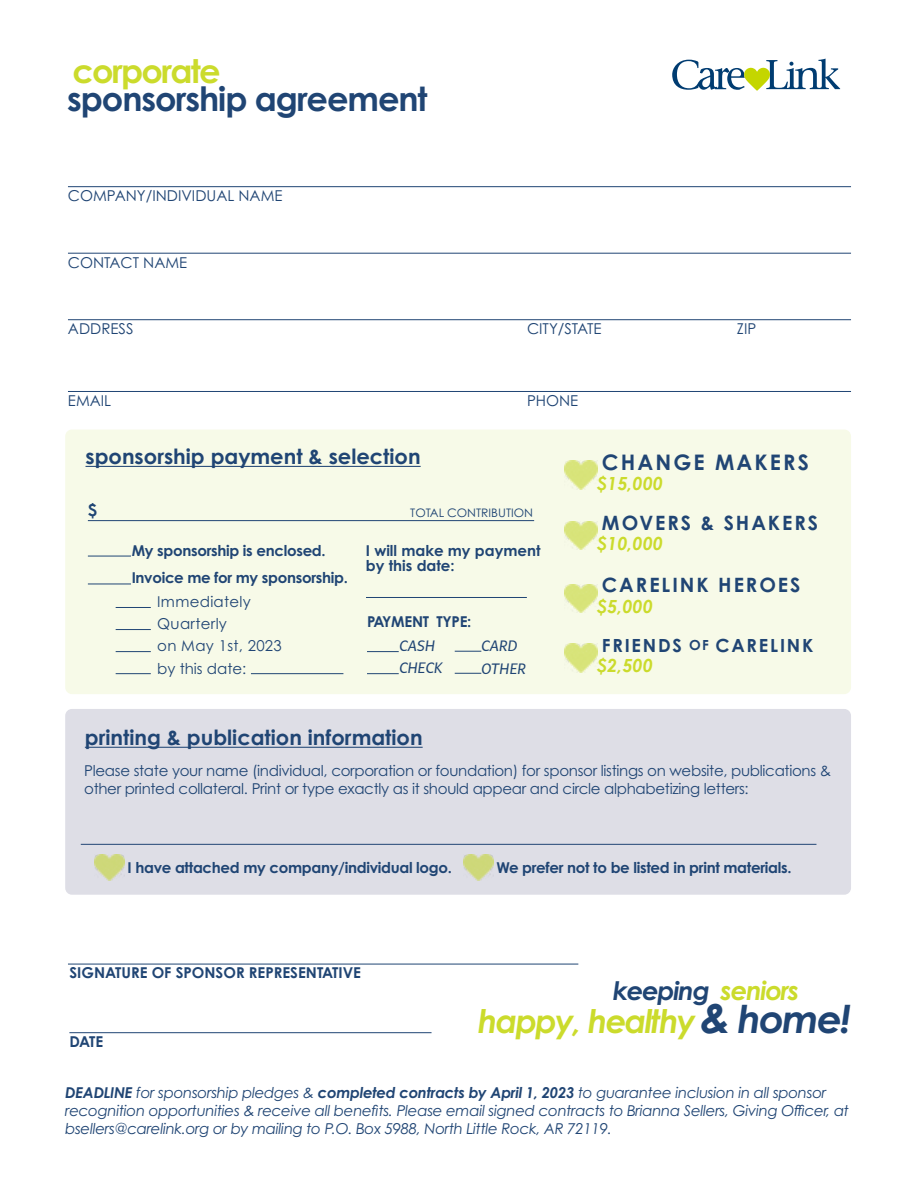
<style>
.page{position:relative;width:918px;height:1188px;background:#fff}
.page>*{position:absolute;margin:0;border:0;box-sizing:border-box;transform-origin:0 0}
.t1{font:700 33.6px "Century Gothic Pro";letter-spacing:-.03em;color:#204574}
.t2{font:700 32.85px "Century Gothic Pro";letter-spacing:-.05em;color:#cbdb2c}
.t3{font:italic 700 32.55px "Century Gothic Pro";letter-spacing:-.05em;color:#cbdb2c}
.t4{font:italic 700 25.5px "Century Gothic Pro";letter-spacing:-.05em;color:#204574}
.t5{font:700 21.45px "Century Gothic Pro";letter-spacing:.1em;color:#204574}
.t6{font:700 21px "Century Gothic Pro";color:#204574}
.t7{font:700 19.8px "Century Gothic Pro";letter-spacing:.1em;color:#204574}
.t8{font:italic 700 18.15px "Century Gothic Pro";color:#cbdb2c}
.t9{font:700 18.15px "Century Gothic Pro";letter-spacing:.1em;color:#204574}
.t10{font:700 16.5px "Century Gothic Pro";color:#204574}
.t11{font:italic 15px/18px "Century Gothic Pro";letter-spacing:-.02em;color:#204574}
.t12{font:15px/18px "Century Gothic Pro";letter-spacing:-.02em;color:#204574}
.t13{font:700 15px/27.9px "Century Gothic Pro";letter-spacing:-.02em;color:#204574}
.t14{font:700 15px/15px "Century Gothic Pro";color:#204574}
.t15{font:15px "Century Gothic Pro";color:#204574}
.t16{font:15px/22.8px "Century Gothic Pro";letter-spacing:.02em;color:#204574}
.t17{font:italic 15px/22.8px "Multi Display";color:#204574}
.t18{font:11.7px "Century Gothic Pro";color:#204574}
.s1{font-size:13.95px}
.s2{font-size:26.1px;color:#cbdb2c}
.s3{font-size:42.6px;color:#204574}
.s4{font-size:38.25px;color:#204574}
.s5{font-weight:700}
</style>
<div class="page">
<div style="left:65px;top:430px;width:786px;height:264px;background:#f7fae8;border-radius:7px"></div>
<hr style="left:68px;top:186px;width:783px;height:1px;background:#204574">
<hr style="left:68px;top:964px;width:510px;height:1px;background:#204574">
<hr style="left:69px;top:1032px;width:363px;height:1px;background:#204574">
<hr style="left:68px;top:253px;width:783px;height:1px;background:#204574">
<hr style="left:68px;top:319px;width:783px;height:1px;background:#204574">
<hr style="left:68px;top:391px;width:783px;height:1px;background:#204574">
<svg style="left:672px;top:59px;width:168px;height:32px"></svg>
<hr style="left:86px;top:466px;width:335px;height:1px;background:#204574">
<hr style="left:88px;top:520px;width:446px;height:1px;background:#204574">
<hr style="left:88px;top:556px;width:43px;height:1px;background:#204574">
<hr style="left:88px;top:584px;width:43px;height:1px;background:#204574">
<hr style="left:366px;top:597px;width:161px;height:1px;background:#204574">
<hr style="left:116px;top:629px;width:35px;height:1px;background:#204574">
<hr style="left:116px;top:607px;width:35px;height:1px;background:#204574">
<hr style="left:116px;top:651px;width:35px;height:1px;background:#204574">
<hr style="left:116px;top:673px;width:35px;height:1px;background:#204574">
<hr style="left:251px;top:673px;width:92px;height:1px;background:#204574">
<hr style="left:367px;top:673px;width:32px;height:1px;background:#204574">
<hr style="left:367px;top:651px;width:32px;height:1px;background:#204574">
<svg style="left:455px;top:651px;width:26px;height:1px"></svg>
<svg style="left:455px;top:673px;width:26px;height:1px"></svg>
<img style="left:565px;top:461px;width:32px;height:29px">
<img style="left:565px;top:521px;width:32px;height:29px">
<img style="left:565px;top:584px;width:32px;height:29px">
<img style="left:565px;top:644px;width:32px;height:28px">
<div style="left:65px;top:709px;width:786px;height:186px;background:#dedee6;border-radius:7px"></div>
<hr style="left:85px;top:747px;width:338px;height:1px;background:#204574">
<hr style="left:81px;top:844px;width:735px;height:1px;background:#204574">
<img style="left:95px;top:854px;width:29px;height:26px">
<img style="left:464px;top:854px;width:29px;height:26px">
<h2 class="t2" style="left:72px;top:51px;width:150px">corporate</h2>
<h1 class="t1" style="left:67px;top:78px;width:362px">sponsorship agreement</h1>
<p class="t15" style="left:68px;top:187px;width:216px">COMPANY/INDIVIDUAL NAME</p>
<p class="t15" style="left:68px;top:253px;width:121px">CONTACT NAME</p>
<p class="t15" style="left:68px;top:320px;width:67px">ADDRESS</p>
<p class="t12" style="left:68px;top:391px;width:45px">EMAIL</p>
<h3 class="t6" style="left:86px;top:444px;width:337px">sponsorship payment &amp; selection</h3>
<p class="t15" style="left:527px;top:320px;width:76px">CITY/STATE</p>
<p class="t12" style="left:527px;top:391px;width:53px">PHONE</p>
<p class="t12" style="left:737px;top:320px;width:21px">ZIP</p>
<h3 class="t5" style="left:602px;top:449px;width:209px">CHANGE MAKERS</h3>
<p class="t8" style="left:597px;top:471px;width:68px">$15,000</p>
<p class="t10" style="left:88px;top:499px;width:11px">$</p>
<p class="t18" style="left:410px;top:506px;width:124px">TOTAL CONTRIBUTION</p>
<p class="t13" style="left:132px;top:536px;width:218px">My sponsorship is enclosed.<br>Invoice me for my sponsorship.</p>
<p class="t14" style="left:366px;top:542px;width:176px">I will make my payment by this date:</p>
<p class="t16" style="left:157px;top:612px;width:71px">Quarterly</p>
<p class="t16" style="left:157px;top:590px;width:95px">Immediately</p>
<p class="t16" style="left:157px;top:634px;width:126px">on May 1st, 2023 by this date:</p>
<p class="t13" style="left:367px;top:607px;width:106px">PAYMENT TYPE:</p>
<p class="t17" style="left:399px;top:656px;width:45px">CHECK</p>
<p class="t17" style="left:399px;top:634px;width:37px">CASH</p>
<p class="t17" style="left:481px;top:633px;width:46px">CARD<br>OTHER</p>
<h3 class="t7" style="left:602px;top:510px;width:218px">MOVERS &amp; SHAKERS</h3>
<p class="t8" style="left:597px;top:532px;width:68px">$10,000</p>
<h3 class="t7" style="left:602px;top:573px;width:200px">CARELINK HEROES</h3>
<p class="t8" style="left:597px;top:595px;width:57px">$5,000</p>
<p class="t9" style="left:602px;top:634px;width:213px">FRIENDS <span class="s1">OF</span> CARELINK</p>
<p class="t8" style="left:597px;top:654px;width:57px">$2,500</p>
<h3 class="t6" style="left:85px;top:724px;width:339px">printing &amp; publication information</h3>
<p class="t12" style="left:84px;top:762px;width:749px">Please state your name (individual, corporation or foundation) for sponsor listings on website, publications &amp; other printed collateral. Print or type exactly as it should appear and circle alphabetizing letters:</p>
<p class="t13" style="left:128px;top:853px;width:326px">I have attached my company/individual logo.</p>
<p class="t13" style="left:497px;top:853px;width:296px">We prefer not to be listed in print materials.</p>
<p class="t14" style="left:69px;top:965px;width:293px">SIGNATURE OF SPONSOR REPRESENTATIVE</p>
<p class="t13" style="left:69px;top:1028px;width:35px">DATE</p>
<h3 class="t4" style="left:613px;top:974px;width:188px">keeping <span class="s2">seniors</span></h3>
<h3 class="t3" style="left:478px;top:1000px;width:375px">happy, healthy <span class="s3">&amp;</span> <span class="s4">home!</span></h3>
<p class="t11" style="left:65px;top:1084px;width:785px"><span class="s5">DEADLINE</span> for sponsorship pledges &amp; <span class="s5">completed contracts by April 1, 2023</span> to guarantee inclusion in all sponsor recognition opportunities &amp; receive all benefits. Please email signed contracts to Brianna Sellers, Giving Officer, at bsellers@carelink.org or by mailing to P.O. Box 5988, North Little Rock, AR 72119.</p>
</div>
